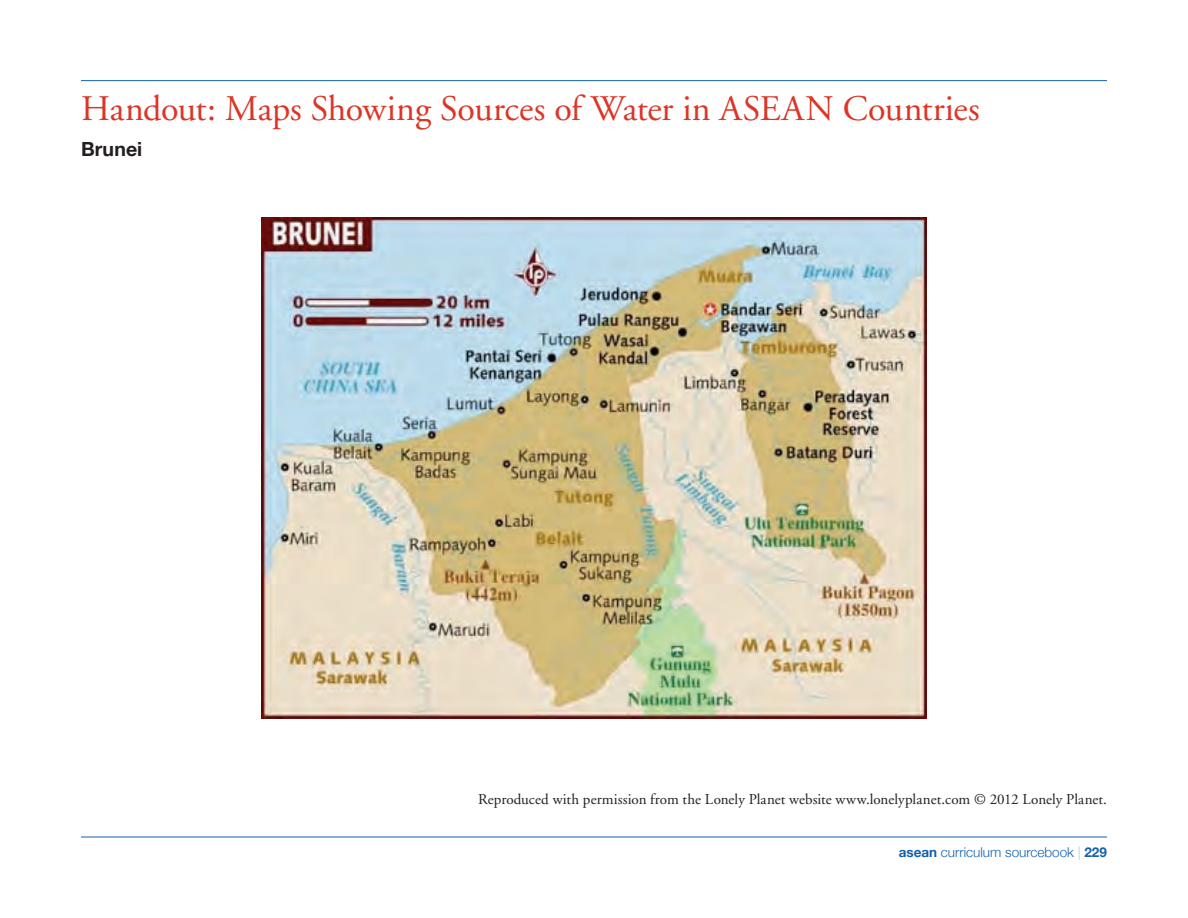
<style>
.page{position:relative;width:1188px;height:918px;background:#fff}
.page>*{position:absolute;margin:0;border:0;box-sizing:border-box;transform-origin:0 0}
.t1{font:36px "Adobe Garamond";letter-spacing:-.005em;color:#dc3526}
.t2{font:700 19.5px "Helvetica Neue";letter-spacing:.005em;color:#231f20}
.t3{font:15px "Adobe Garamond";color:#231f20}
.t4{font:300 13.5px "Helvetica Neue";color:#1361ab}
.s1{font-weight:700}
.s2{color:#c1c2be}
</style>
<div class="page">
<hr style="left:81px;top:80px;width:1026px;height:1px;background:#1361ab">
<hr style="left:81px;top:837px;width:1026px;height:1px;background:#1361ab">
<img style="left:261px;top:218px;width:666px;height:500px">
<h1 class="t1" style="left:81px;top:90px;width:900px">Handout: Maps Showing Sources of Water in ASEAN Countries</h1>
<h2 class="t2" style="left:81px;top:137px;width:63px">Brunei</h2>
<p class="t3" style="left:478px;top:792px;width:630px">Reproduced with permission from the Lonely Planet website www.lonelyplanet.com © 2012 Lonely Planet.</p>
<p class="t4" style="left:899px;top:844px;width:210px"><span class="s1">asean</span> curriculum sourcebook <span class="s2">|</span> <span class="s1">229</span></p>
</div>
